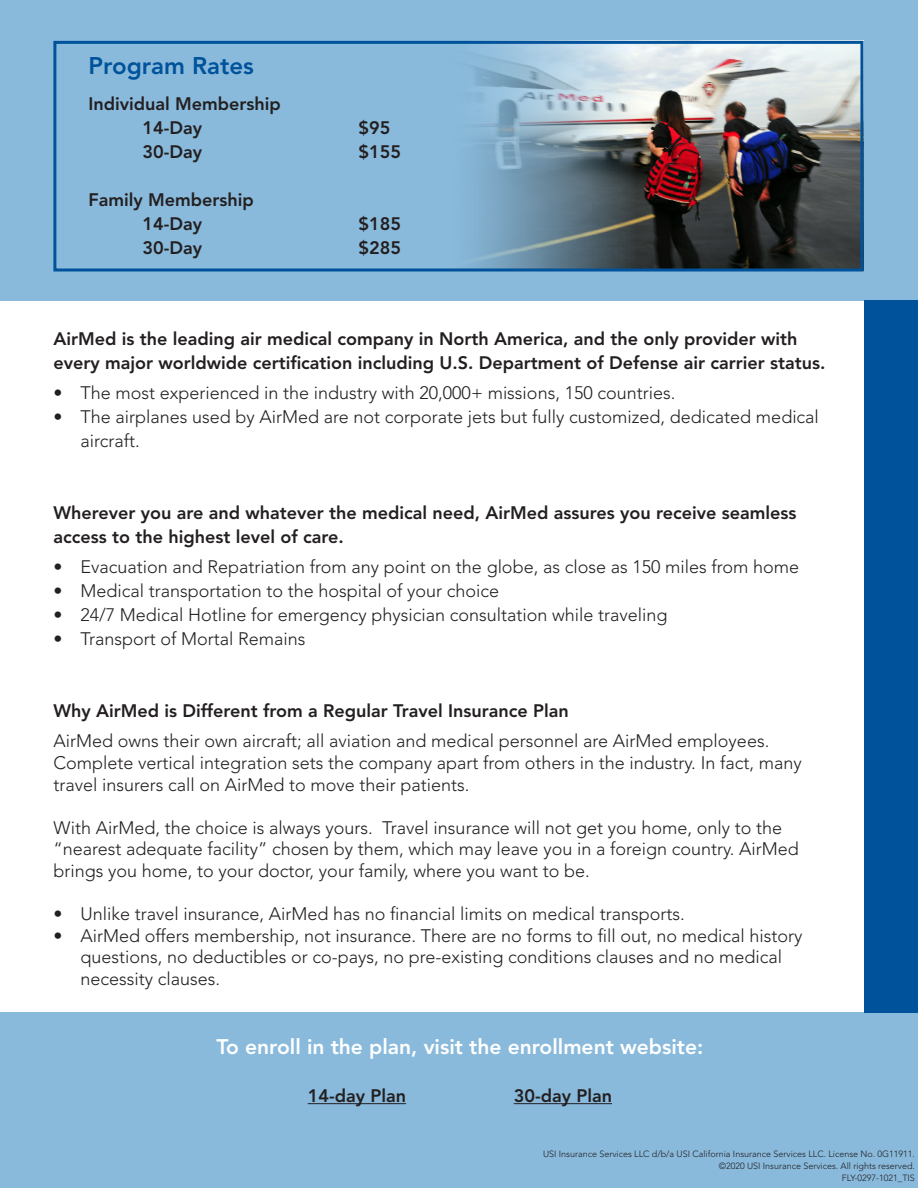
<style>
.page{position:relative;width:918px;height:1188px;background:#fff}
.page>*{position:absolute;margin:0;border:0;box-sizing:border-box;transform-origin:0 0}
.t1{font:800 24px "Avenir LT Std";color:#00529b}
.t2{font:800 21px "Avenir LT Std";color:#fff}
.t3{font:300 18px/21.6px "Avenir LT Std";color:#231f20}
.t4{font:800 18px/24px "Avenir LT Std";color:#231f20}
.t5{font:300 9px "Avenir LT Std";color:#231f20}
</style>
<div class="page">
<div style="left:0;top:0;width:918px;height:300px;background:#89badc"></div>
<div style="left:1px;top:1012px;width:917px;height:176px;background:#89badc"></div>
<img style="left:473px;top:45px;width:386px;height:223px">
<div style="left:53px;top:41px;width:810px;height:231px;border:3px solid #00529b"></div>
<div style="left:864px;top:300px;width:54px;height:712px;background:#00529b"></div>
<hr style="left:308px;top:1103px;width:98px;height:1px;background:#231f20">
<hr style="left:514px;top:1103px;width:98px;height:1px;background:#231f20">
<p class="t1" style="left:89px;top:52px;width:167px">Program Rates</p>
<p class="t4" style="left:89px;top:92px;width:194px">Individual Membership</p>
<p class="t4" style="left:143px;top:116px;width:61px">14-Day</p>
<p class="t4" style="left:359px;top:116px;width:33px">$95</p>
<p class="t4" style="left:143px;top:140px;width:61px">30-Day</p>
<p class="t4" style="left:359px;top:140px;width:44px">$155</p>
<p class="t4" style="left:89px;top:188px;width:167px">Family Membership</p>
<p class="t4" style="left:143px;top:212px;width:61px">14-Day</p>
<p class="t4" style="left:359px;top:212px;width:44px">$185</p>
<p class="t4" style="left:143px;top:236px;width:61px">30-Day</p>
<p class="t4" style="left:359px;top:236px;width:44px">$285</p>
<p class="t4" style="left:53px;top:327px;width:774px">AirMed is the leading air medical company in North America, and the only provider with every major worldwide certification including U.S. Department of Defense air carrier status.</p>
<p class="t3" style="left:53px;top:383px;width:624px">• The most experienced in the industry with 20,000+ missions, 150 countries.</p>
<p class="t3" style="left:80px;top:405px;width:740px;line-height:24px;text-indent:-27px">• The airplanes used by AirMed are not corporate jets but fully customized, dedicated medical aircraft.</p>
<p class="t4" style="left:53px;top:501px;width:744px">Wherever you are and whatever the medical need, AirMed assures you receive seamless access to the highest level of care.</p>
<p class="t3" style="left:53px;top:557px;width:747px">• Evacuation and Repatriation from any point on the globe, as close as 150 miles from home</p>
<p class="t3" style="left:53px;top:581px;width:447px">• Medical transportation to the hospital of your choice</p>
<p class="t3" style="left:53px;top:605px;width:616px">• 24/7 Medical Hotline for emergency physician consultation while traveling</p>
<p class="t3" style="left:53px;top:629px;width:254px">• Transport of Mortal Remains</p>
<p class="t4" style="left:53px;top:699px;width:517px">Why AirMed is Different from a Regular Travel Insurance Plan</p>
<p class="t3" style="left:53px;top:731px;width:750px">AirMed owns their own aircraft; all aviation and medical personnel are AirMed employees.<br>Complete vertical integration sets the company apart from others in the industry. In fact, many travel insurers call on AirMed to move their patients.</p>
<p class="t3" style="left:53px;top:817px;width:747px">With AirMed, the choice is always yours. Travel insurance will not get you home, only to the “nearest adequate facility” chosen by them, which may leave you in a foreign country. AirMed brings you home, to your doctor, your family, where you want to be.</p>
<p class="t3" style="left:53px;top:903px;width:633px">• Unlike travel insurance, AirMed has no financial limits on medical transports.</p>
<p class="t3" style="left:80px;top:925px;width:724px;text-indent:-27px">• AirMed offers membership, not insurance. There are no forms to fill out, no medical history questions, no deductibles or co-pays, no pre-existing conditions clauses and no medical necessity clauses.</p>
<p class="t2" style="left:216px;top:1034px;width:488px">To enroll in the plan, visit the enrollment website:</p>
<p class="t4" style="left:308px;top:1084px;width:100px">14-day Plan</p>
<p class="t4" style="left:514px;top:1084px;width:100px">30-day Plan</p>
<p class="t5" style="left:543px;top:1149px;width:373px">USI Insurance Services LLC d/b/a USI California Insurance Services LLC. License No. 0G11911.</p>
<p class="t5" style="left:719px;top:1161px;width:198px">©2020 USI Insurance Services. All rights reserved.</p>
<p class="t5" style="left:842px;top:1173px;width:75px">FLY-0297-1021_TIS</p>
</div>
